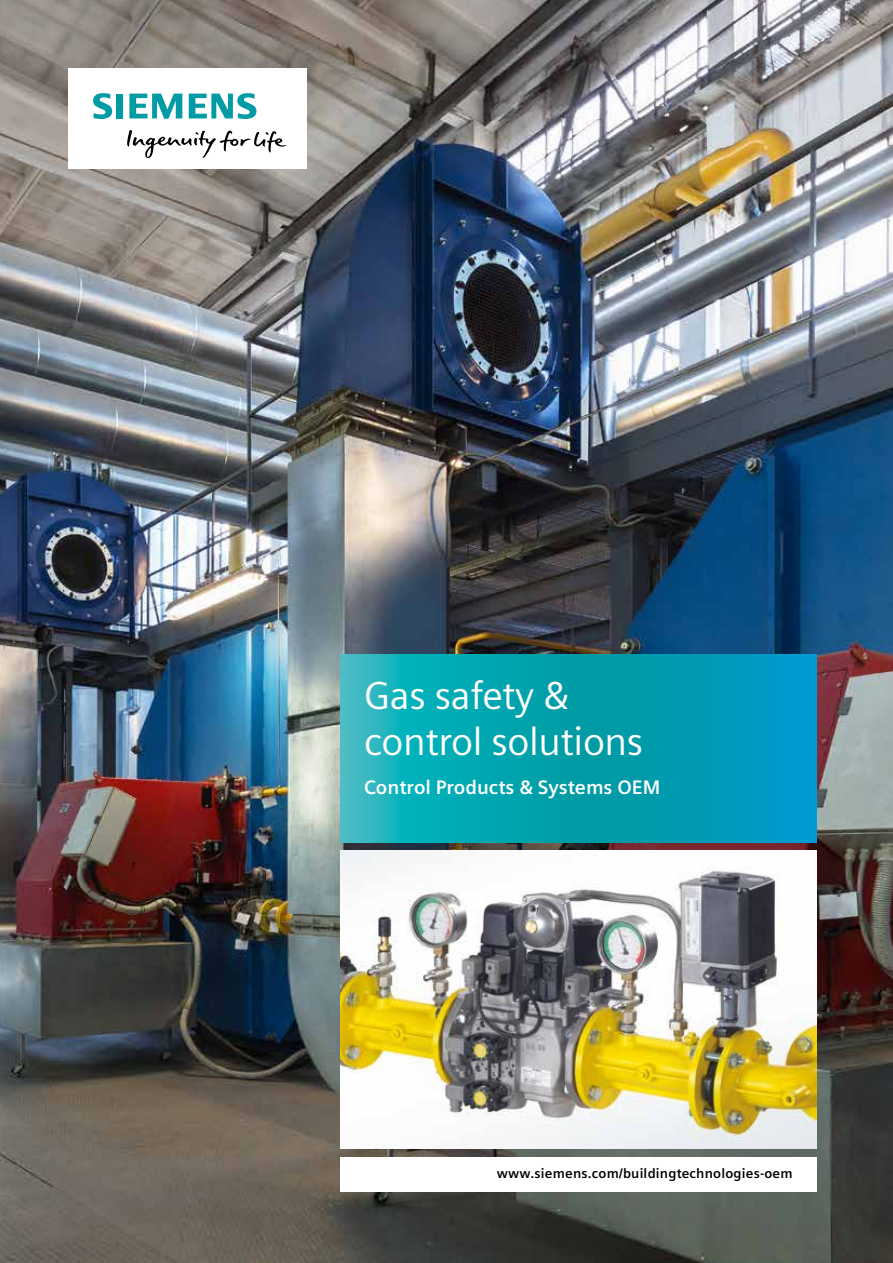
<style>
.page{position:relative;width:893px;height:1263px;background:#fff}
.page>*{position:absolute;margin:0;border:0;box-sizing:border-box;transform-origin:0 0}
.t1{font:39px/46.8px "Siemens Sans";letter-spacing:-.01em;color:#fff}
.t2{font:700 19.5px "Siemens Sans";color:#fff}
.t3{font:700 13.5px "Siemens Sans";letter-spacing:.015em;color:#000}
</style>
<div class="page">
<img style="left:0;top:0;width:893px;height:1263px">
<div style="left:68px;top:68px;width:238px;height:101px;background:#fff"></div>
<svg style="left:127px;top:130px;width:159px;height:28px"></svg>
<svg style="left:93px;top:93px;width:19px;height:26px"></svg>
<div style="left:116px;top:94px;width:7px;height:24px;background:#009ba4"></div>
<svg style="left:129px;top:94px;width:53px;height:25px"></svg>
<svg style="left:189px;top:93px;width:67px;height:26px"></svg>
<div style="left:340px;top:1157px;width:476px;height:34px;background:#fff"></div>
<img style="left:340px;top:850px;width:476px;height:298px">
<svg style="left:340px;top:655px;width:476px;height:187px;background:#06a2b6"></svg>
<h1 class="t1" style="left:364px;top:675px;width:281px">Gas safety &amp; control solutions</h1>
<h2 class="t2" style="left:364px;top:780px;width:298px">Control Products &amp; Systems OEM</h2>
<p class="t3" style="left:497px;top:1168px;width:297px">www.siemens.com/buildingtechnologies-oem</p>
</div>
